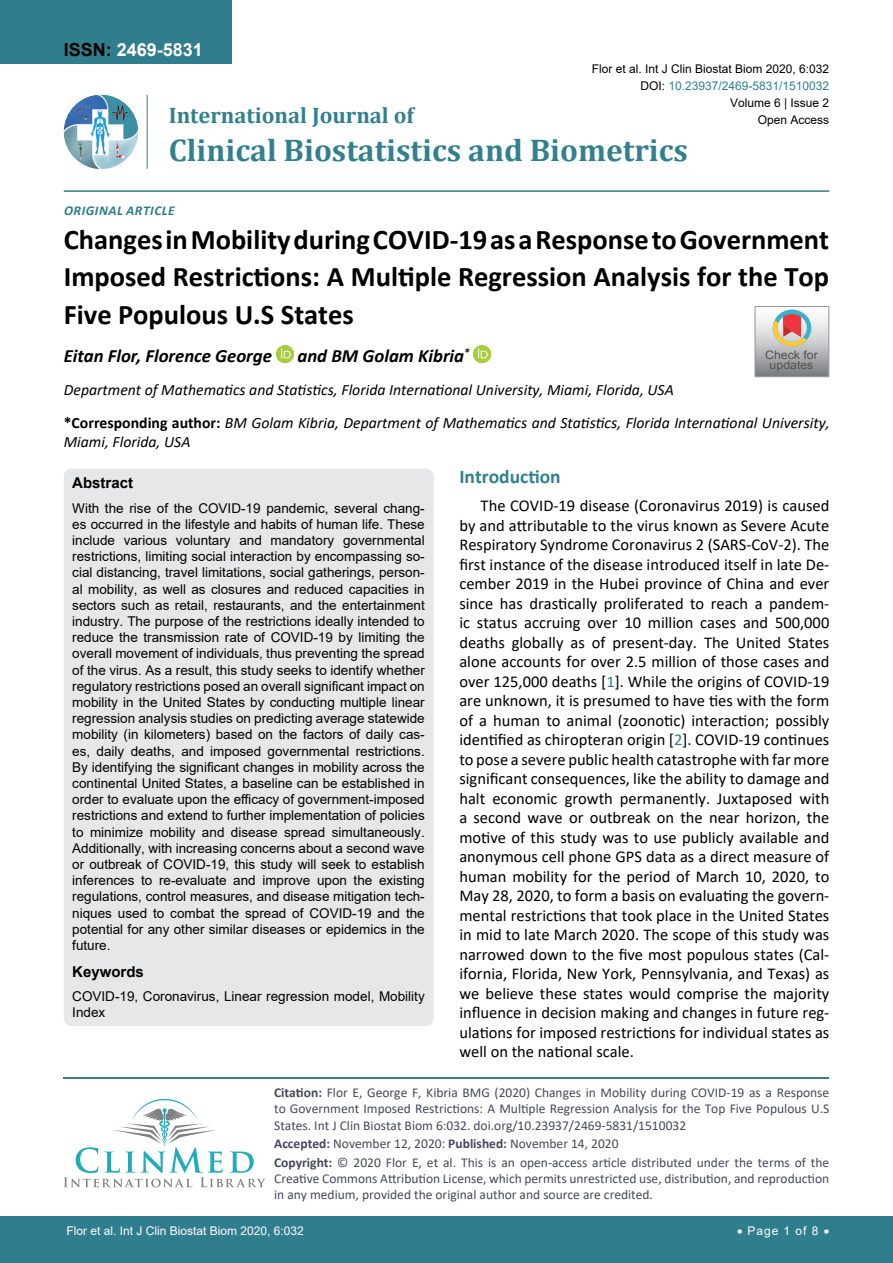
<style>
.page{position:relative;width:893px;height:1263px;background:#fff}
.page>*{position:absolute;margin:0;border:0;box-sizing:border-box;transform-origin:0 0}
.t1{font:700 31.5px "Cambria";color:#30808d}
.t2{font:700 28.5px/37.5px "Calibri";color:#000;text-align:justify}
.t3{font:700 22.5px "Cambria";color:#30808d}
.t4{font:700 19.5px "Calibri";color:#30808d}
.t5{font:italic 700 18.75px "Calibri";color:#000}
.t6{font:700 18px "Arial";color:#fff}
.t7{font:16.5px/19.5px "Calibri";color:#000;text-align:justify}
.t8{font:italic 15.75px/18.9px "Calibri";color:#000}
.t9{font:700 15px "Arial";color:#000}
.t10{font:13.5px/16.2px "Arial";color:#000;text-align:justify}
.t11{font:13.5px/16.2px "Calibri";color:#47475c}
.t12{font:italic 700 13.5px "Calibri";letter-spacing:.04em;color:#307d8d}
.t13{font:12px "Arial";color:#000}
.t14{font:12px "Arial";color:#fff}
.t15{font:12px "Arial";color:#30808d}
.t16{font:11.7px/10.1px "Arial";color:#535353;text-align:center;scale:1.06 1}
.s1{color:#000}
.s2{font-weight:700;font-style:normal}
.s3{color:#30808d}
.s4{font-weight:700}
</style>
<div class="page">
<img style="left:64px;top:95px;width:74px;height:74px;border-radius:37px">
<hr style="left:147px;top:95px;width:1px;height:74px;background:#307d8d">
<hr style="left:64px;top:190px;width:765px;height:2px;background:#307d8d">
<hr style="left:64px;top:1077px;width:765px;height:1px;background:#30808d">
<svg style="left:64px;top:1099px;width:202px;height:88px"></svg>
<div style="left:0;top:1217px;width:893px;height:46px;background:#307d8d"></div>
<div style="left:0;top:0;width:231px;height:64px;background:#307d8d"></div>
<img style="left:276px;top:345px;width:17px;height:17px">
<img style="left:474px;top:345px;width:17px;height:17px">
<div style="left:64px;top:468px;width:370px;height:558px;background:#e6e7e8;border-radius:9px"></div>
<svg style="left:755px;top:306px;width:74px;height:71px;background:#bdb6b3"></svg>
<h3 class="t6" style="left:64px;top:37px;width:141px"><span class="s1">ISSN:</span> 2469-5831</h3>
<p class="t13" style="left:592px;top:60px;width:239px">Flor et al. Int J Clin Biostat Biom 2020, 6:032</p>
<p class="t15" style="left:640px;top:77px;width:190px"><span class="s1">DOI:</span> 10.23937/2469-5831/1510032</p>
<p class="t13" style="left:758px;top:112px;width:73px">Open Access</p>
<p class="t13" style="left:730px;top:95px;width:101px">Volume 6 | Issue 2</p>
<h3 class="t3" style="left:169px;top:100px;width:247px">International Journal of</h3>
<h1 class="t1" style="left:169px;top:128px;width:521px">Clinical Biostatistics and Biometrics</h1>
<p class="t12" style="left:64px;top:201px;width:112px">Original Article</p>
<h2 class="t2" style="left:64px;top:220px;width:767px">Changes in Mobility during COVID-19 as a Response to Government Imposed Restrictions: A Multiple Regression Analysis for the Top Five Populous U.S States</h2>
<h3 class="t5" style="left:64px;top:343px;width:210px">Eitan Flor, Florence George</h3>
<h3 class="t5" style="left:298px;top:343px;width:174px">and BM Golam Kibria<sup>*</sup></h3>
<p class="t8" style="left:64px;top:380px;width:612px">Department of Mathematics and Statistics, Florida International University, Miami, Florida, USA</p>
<p class="t16" style="left:765px;top:350px;width:51px">Check for updates</p>
<p class="t8" style="left:64px;top:413px;width:767px"><span class="s2">*Corresponding author:</span> BM Golam Kibria, Department of Mathematics and Statistics, Florida International University,<br>Miami, Florida, USA</p>
<p class="t9" style="left:72px;top:472px;width:62px">Abstract</p>
<p class="t10" style="left:72px;top:500px;width:354px">With the rise of the COVID-19 pandemic, several chang&shy;es occurred in the lifestyle and habits of human life. These include various voluntary and mandatory governmental restrictions, limiting social interaction by encompassing so&shy;cial distancing, travel limitations, social gatherings, person&shy;al mobility, as well as closures and reduced capacities in sectors such as retail, restaurants, and the entertainment industry. The purpose of the restrictions ideally intended to reduce the transmission rate of COVID-19 by limiting the overall movement of individuals, thus preventing the spread of the virus. As a result, this study seeks to identify whether regulatory restrictions posed an overall significant impact on mobility in the United States by conducting multiple linear regression analysis studies on predicting average statewide mobility (in kilometers) based on the factors of daily cas&shy;es, daily deaths, and imposed governmental restrictions.<br>By identifying the significant changes in mobility across the continental United States, a baseline can be established in order to evaluate upon the efficacy of government-imposed restrictions and extend to further implementation of policies to minimize mobility and disease spread simultaneously.<br>Additionally, with increasing concerns about a second wave or outbreak of COVID-19, this study will seek to establish inferences to re-evaluate and improve upon the existing regulations, control measures, and disease mitigation tech&shy;niques used to combat the spread of COVID-19 and the potential for any other similar diseases or epidemics in the future.</p>
<p class="t9" style="left:72px;top:961px;width:73px">Keywords</p>
<p class="t10" style="left:72px;top:988px;width:354px">COVID-19, Coronavirus, Linear regression model, Mobility<br>Index</p>
<h3 class="t4" style="left:459px;top:463px;width:103px">Introduction</h3>
<p class="t7" style="left:459px;top:495px;width:371px;text-indent:21px">The COVID-19 disease (Coronavirus 2019) is caused by and attributable to the virus known as Severe Acute Respiratory Syndrome Coronavirus 2 (SARS-CoV-2). The first instance of the disease introduced itself in late De&shy;cember 2019 in the Hubei province of China and ever since has drastically proliferated to reach a pandem&shy;ic status accruing over 10 million cases and 500,000 deaths globally as of present-day. The United States alone accounts for over 2.5 million of those cases and over 125,000 deaths [<span class="s3">1</span>]. While the origins of COVID-19 are unknown, it is presumed to have ties with the form of a human to animal (zoonotic) interaction; possibly identified as chiropteran origin [<span class="s3">2</span>]. COVID-19 continues to pose a severe public health catastrophe with far more significant consequences, like the ability to damage and halt economic growth permanently. Juxtaposed with a second wave or outbreak on the near horizon, the motive of this study was to use publicly available and anonymous cell phone GPS data as a direct measure of human mobility for the period of March 10, 2020, to May 28, 2020, to form a basis on evaluating the govern&shy;mental restrictions that took place in the United States in mid to late March 2020. The scope of this study was narrowed down to the five most populous states (Cal&shy;ifornia, Florida, New York, Pennsylvania, and Texas) as we believe these states would comprise the majority influence in decision making and changes in future reg&shy;ulations for imposed restrictions for individual states as well on the national scale.</p>
<p class="t11" style="left:274px;top:1084px;width:557px;text-align:justify"><span class="s4">Citation:</span> Flor E, George F, Kibria BMG (2020) Changes in Mobility during COVID-19 as a Response to Government Imposed Restrictions: A Multiple Regression Analysis for the Top Five Populous U.S States. Int J Clin Biostat Biom 6:032. doi.org/10.23937/2469-5831/1510032</p>
<p class="t11" style="left:274px;top:1134px;width:557px;line-height:18.6px"><span class="s4">Accepted:</span> November 12, 2020: <span class="s4">Published:</span> November 14, 2020<br><span class="s4">Copyright:</span> © 2020 Flor E, et al. This is an open-access article distributed under the terms of the</p>
<p class="t11" style="left:274px;top:1170px;width:557px">Creative Commons Attribution License, which permits unrestricted use, distribution, and reproduction in any medium, provided the original author and source are credited.</p>
<p class="t14" style="left:66px;top:1223px;width:239px">Flor et al. Int J Clin Biostat Biom 2020, 6:032</p>
<p class="t14" style="left:737px;top:1223px;width:94px">• Page 1 of 8 •</p>
</div>
